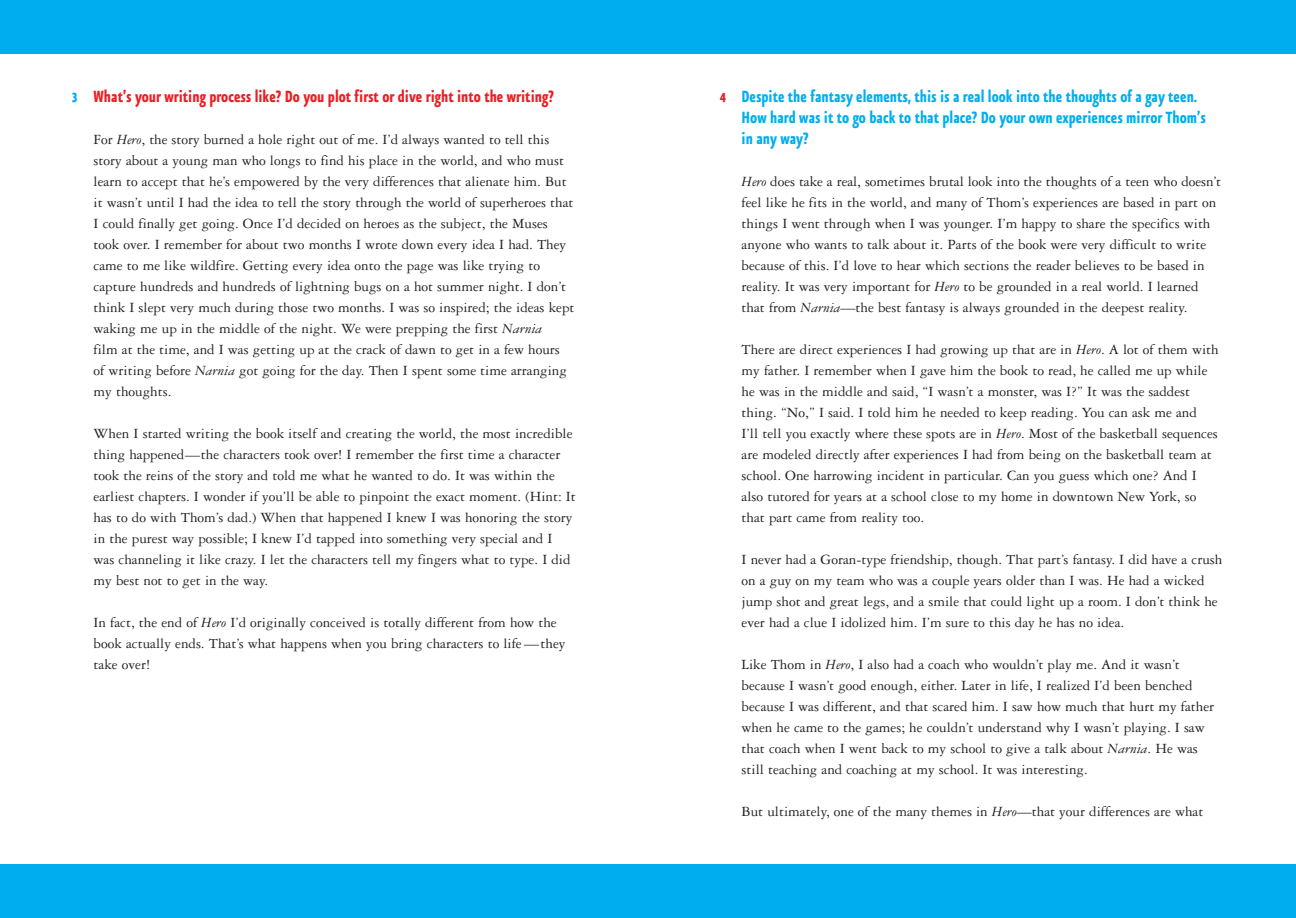
<style>
.page{position:relative;width:1296px;height:918px;background:#fff}
.page>*{position:absolute;margin:0;border:0;box-sizing:border-box;transform-origin:0 0}
.t1{font:700 19.5px/21px "Eureka Sans Cond";color:#00aeef}
.t2{font:700 19.5px "Eureka Sans Cond";color:#ee1d23}
.t3{font:15px/21px "Garamond Three";color:#231f20}
.s1{font-size:18px;color:#00aeef}
.s2{font-style:italic}
.s3{font-size:18px;color:#ee1d23}
</style>
<div class="page">
<div style="left:0;top:0;width:1296px;height:54px;background:#00aeef"></div>
<div style="left:0;top:864px;width:1296px;height:54px;background:#00aeef"></div>
<h1 class="t2" style="left:72px;top:84px;width:483px"><span class="s1">3</span> What’s your writing process like? Do you plot first or dive right into the writing?</h1>
<p class="t3" style="left:94px;top:131px;width:482px">For <span class="s2">Hero</span>, the story burned a hole right out of me. I’d always wanted to tell this story about a young man who longs to find his place in the world, and who must learn to accept that he’s empowered by the very differences that alienate him. But it wasn’t until I had the idea to tell the story through the world of superheroes that I could finally get going. Once I’d decided on heroes as the subject, the Muses took over. I remember for about two months I wrote down every idea I had. They came to me like wildfire. Getting every idea onto the page was like trying to capture hundreds and hundreds of lightning bugs on a hot summer night. I don’t think I slept very much during those two months. I was so inspired; the ideas kept waking me up in the middle of the night. We were prepping the first <span class="s2">Narnia<br></span>film at the time, and I was getting up at the crack of dawn to get in a few hours<br>of writing before <span class="s2">Narnia</span> got going for the day. Then I spent some time arranging my thoughts.</p>
<p class="t3" style="left:94px;top:425px;width:484px">When I started writing the book itself and creating the world, the most incredible thing happened—the characters took over! I remember the first time a character took the reins of the story and told me what he wanted to do. It was within the earliest chapters. I wonder if you’ll be able to pinpoint the exact moment. (Hint: It has to do with Thom’s dad.) When that happened I knew I was honoring the story in the purest way possible; I knew I’d tapped into something very special and I was channeling it like crazy. I let the characters tell my fingers what to type. I did my best not to get in the way.</p>
<p class="t3" style="left:94px;top:614px;width:473px">In fact, the end of <span class="s2">Hero</span> I’d originally conceived is totally different from how the book actually ends. That’s what happens when you bring characters to life—they take over!</p>
<h1 class="t1" style="left:742px;top:85px;width:466px;text-indent:-22px"><span class="s3">4</span> Despite the fantasy elements, this is a real look into the thoughts of a gay teen.<br>How hard was it to go back to that place? Do your own experiences mirror Thom’s in any way?</h1>
<p class="t3" style="left:742px;top:173px;width:481px"><span class="s2">Hero</span> does take a real, sometimes brutal look into the thoughts of a teen who doesn’t feel like he fits in the world, and many of Thom’s experiences are based in part on things I went through when I was younger. I’m happy to share the specifics with anyone who wants to talk about it. Parts of the book were very difficult to write because of this. I’d love to hear which sections the reader believes to be based in reality. It was very important for <span class="s2">Hero</span> to be grounded in a real world. I learned that from <span class="s2">Narnia</span>—the best fantasy is always grounded in the deepest reality.</p>
<p class="t3" style="left:742px;top:341px;width:479px">There are direct experiences I had growing up that are in <span class="s2">Hero</span>. A lot of them with my father. I remember when I gave him the book to read, he called me up while he was in the middle and said, “I wasn’t a monster, was I?” It was the saddest thing. “No,” I said. I told him he needed to keep reading. You can ask me and<br>I’ll tell you exactly where these spots are in <span class="s2">Hero</span>. Most of the basketball sequences are modeled directly after experiences I had from being on the basketball team at school. One harrowing incident in particular. Can you guess which one? And I also tutored for years at a school close to my home in downtown New York, so that part came from reality too.</p>
<p class="t3" style="left:742px;top:551px;width:482px">I never had a Goran-type friendship, though. That part’s fantasy. I did have a crush on a guy on my team who was a couple years older than I was. He had a wicked jump shot and great legs, and a smile that could light up a room. I don’t think he ever had a clue I idolized him. I’m sure to this day he has no idea.</p>
<p class="t3" style="left:742px;top:656px;width:474px">Like Thom in <span class="s2">Hero</span>, I also had a coach who wouldn’t play me. And it wasn’t because I wasn’t good enough, either. Later in life, I realized I’d been benched because I was different, and that scared him. I saw how much that hurt my father when he came to the games; he couldn’t understand why I wasn’t playing. I saw that coach when I went back to my school to give a talk about <span class="s2">Narnia</span>. He was still teaching and coaching at my school. It was interesting.</p>
<p class="t3" style="left:742px;top:803px;width:463px">But ultimately, one of the many themes in <span class="s2">Hero</span>—that your differences are what</p>
</div>
